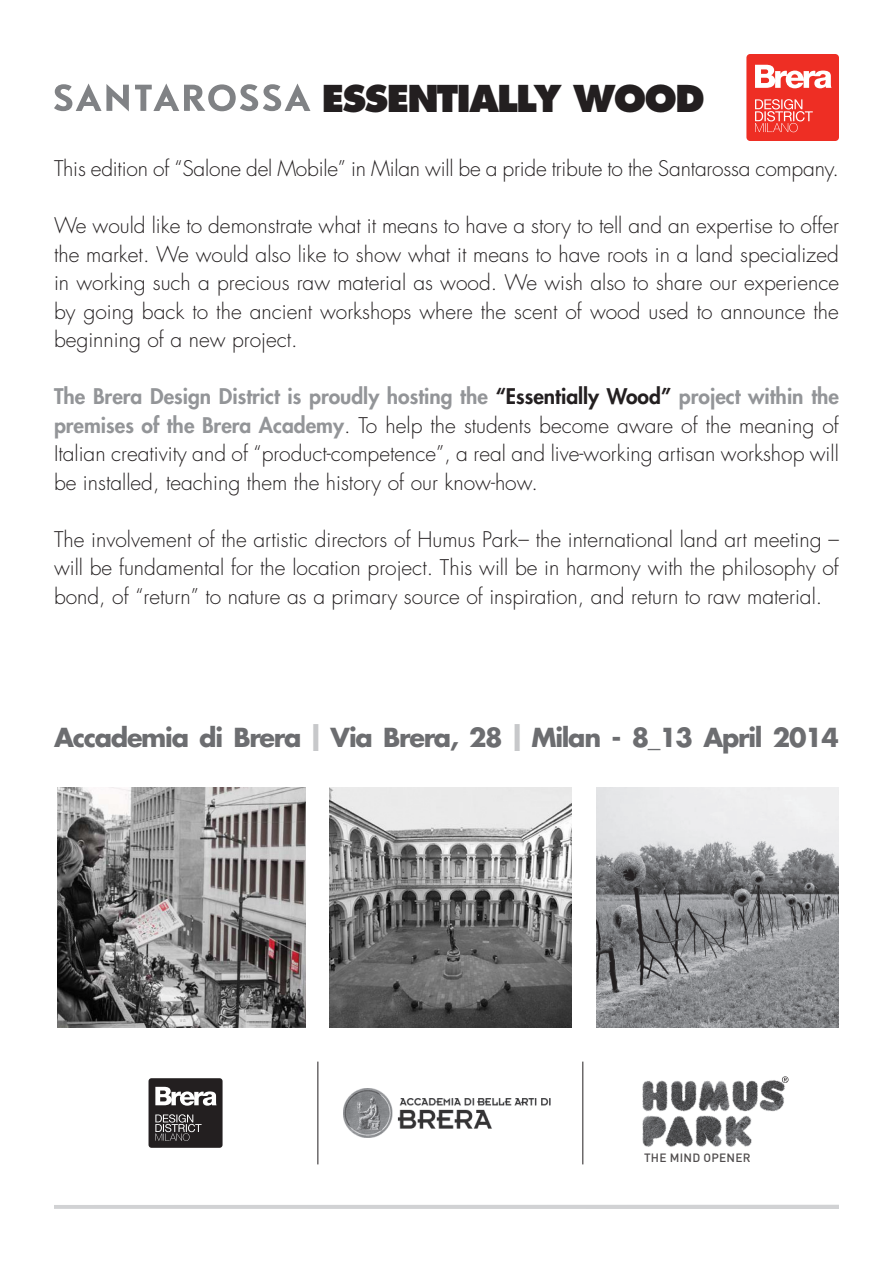
<style>
.page{position:relative;width:893px;height:1263px;background:#fff}
.page>*{position:absolute;margin:0;border:0;box-sizing:border-box;transform-origin:0 0}
.t1{font:800 36px "Futura Std";letter-spacing:-.05em;color:#231f20}
.t2{font:700 25.5px "Futura Std";letter-spacing:-.05em;color:#6c6d70}
.t3{font:300 21px/28.5px "Futura Std";color:#231f20;text-align:justify}
.t4{font:500 11.85px "DIN";letter-spacing:.02em;color:#231f20}
.s1{font-weight:800;color:#939598}
.s2{font-weight:800}
.s3{font-size:35.7px;color:#c7c8ca}
</style>
<div class="page">
<svg style="left:54px;top:83px;width:256px;height:28px"></svg>
<svg style="left:746px;top:54px;width:93px;height:87px;background:#f1554d"></svg>
<hr style="left:54px;top:1205px;width:785px;height:4px;background:#d1d2d4">
<svg style="left:149px;top:1078px;width:74px;height:70px;background:#4d4a4b"></svg>
<img style="left:57px;top:787px;width:248px;height:240px">
<img style="left:330px;top:787px;width:242px;height:240px">
<img style="left:596px;top:787px;width:242px;height:240px">
<img style="left:343px;top:1088px;width:208px;height:49px">
<hr style="left:318px;top:1061px;width:1px;height:103px;background:#231f20">
<hr style="left:583px;top:1061px;width:1px;height:103px;background:#231f20">
<svg style="left:782px;top:1076px;width:6px;height:7px"></svg>
<img style="left:642px;top:1079px;width:143px;height:68px">
<p class="t1" style="left:322px;top:76px;width:385px">ESSENTIALLY WOOD</p>
<p class="t3" style="left:54px;top:155px;width:787px">This edition of “Salone del Mobile” in Milan will be a pride tribute to the Santarossa company.</p>
<p class="t3" style="left:54px;top:212px;width:787px">We would like to demonstrate what it means to have a story to tell and an expertise to offer the market. We would also like to show what it means to have roots in a land specialized in working such a precious raw material as wood. We wish also to share our experience by going back to the ancient workshops where the scent of wood used to announce the beginning of a new project.</p>
<p class="t3" style="left:54px;top:383px;width:786px"><span class="s1">The Brera Design District is proudly hosting the</span> <span class="s2">“Essentially Wood”</span> <span class="s1">project within the premises of the Brera Academy</span>. To help the students become aware of the meaning of Italian creativity and of “product-competence”, a real and live-working artisan workshop will be installed, teaching them the history of our know-how.</p>
<p class="t3" style="left:54px;top:525px;width:786px">The involvement of the artistic directors of Humus Park– the international land art meeting – will be fundamental for the location project. This will be in harmony with the philosophy of bond, of “return” to nature as a primary source of inspiration, and return to raw material.</p>
<p class="t2" style="left:54px;top:720px;width:786px">Accademia di Brera <span class="s3">I</span> Via Brera, 28 <span class="s3">I</span> Milan - 8_13 April 2014</p>
<p class="t4" style="left:644px;top:1150px;width:108px">THE MIND OPENER</p>
</div>
